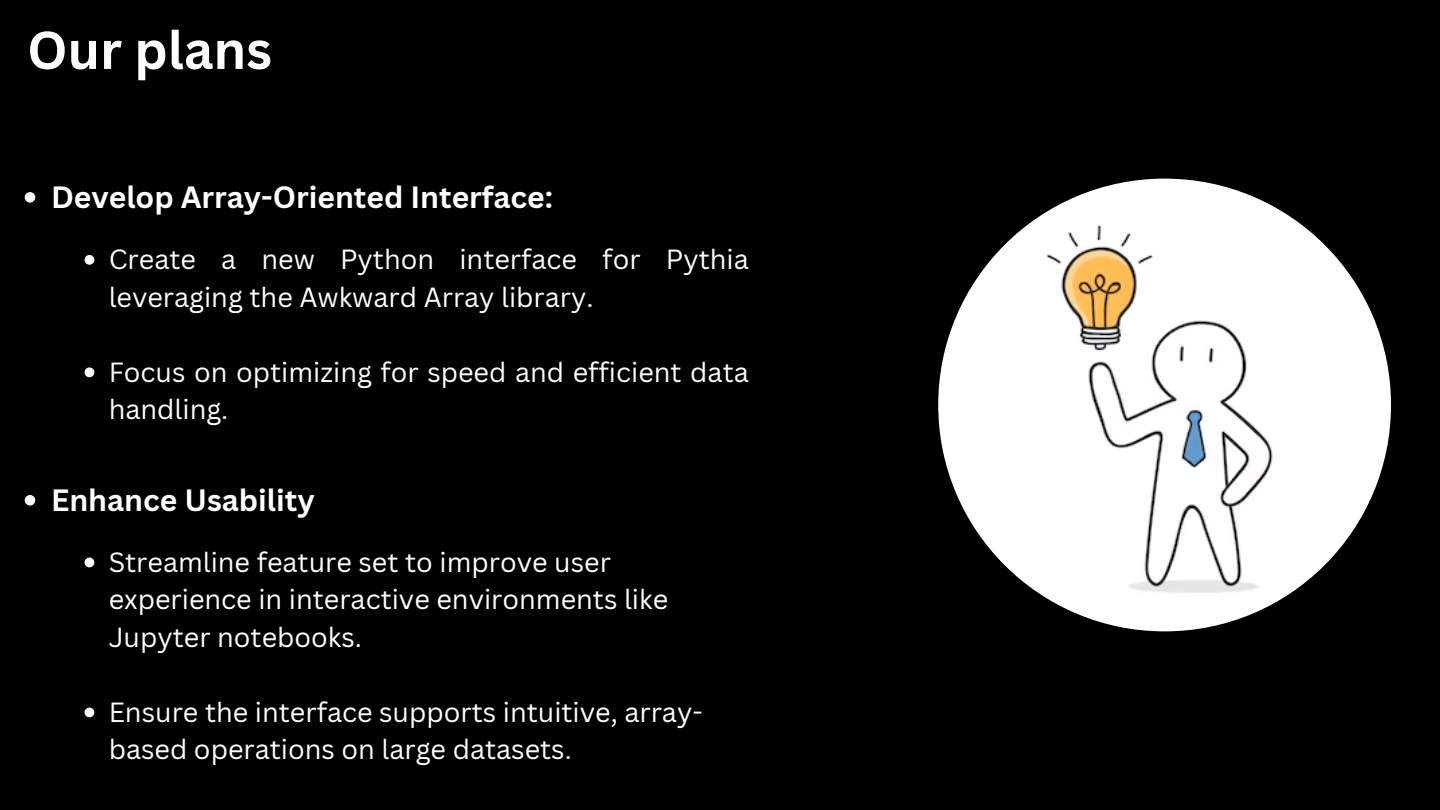
<style>
.page{position:relative;width:1440px;height:810px;background:#000}
.page>*{position:absolute;margin:0;border:0;box-sizing:border-box;transform-origin:0 0}
.t1{font:700 52px "Canva Sans";color:#fff}
.t2{font:700 30px "Canva Sans";color:#fff}
.t3{font:27px/37.5px "Canva Sans";color:#fff}
</style>
<div class="page">
<img style="left:938px;top:179px;width:453px;height:452px;border-radius:50%">
<svg style="left:85px;top:255px;width:9px;height:10px"></svg>
<svg style="left:85px;top:367px;width:9px;height:10px"></svg>
<svg style="left:25px;top:192px;width:10px;height:11px"></svg>
<svg style="left:25px;top:495px;width:10px;height:11px"></svg>
<svg style="left:85px;top:558px;width:9px;height:9px"></svg>
<svg style="left:85px;top:708px;width:9px;height:9px"></svg>
<p class="t1" style="left:27px;top:13px;width:246px">Our plans</p>
<p class="t2" style="left:51px;top:176px;width:504px">Develop Array-Oriented Interface:</p>
<p class="t3" style="left:109px;top:240px;width:642px">Create a new Python interface for Pythia leveraging the Awkward Array library.</p>
<p class="t3" style="left:109px;top:352px;width:642px">Focus on optimizing for speed and efficient data handling.</p>
<p class="t2" style="left:51px;top:479px;width:265px">Enhance Usability</p>
<p class="t3" style="left:109px;top:543px;width:561px">Streamline feature set to improve user experience in interactive environments like<br>Jupyter notebooks.</p>
<p class="t3" style="left:109px;top:693px;width:595px">Ensure the interface supports intuitive, array&shy;based operations on large datasets.</p>
</div>
